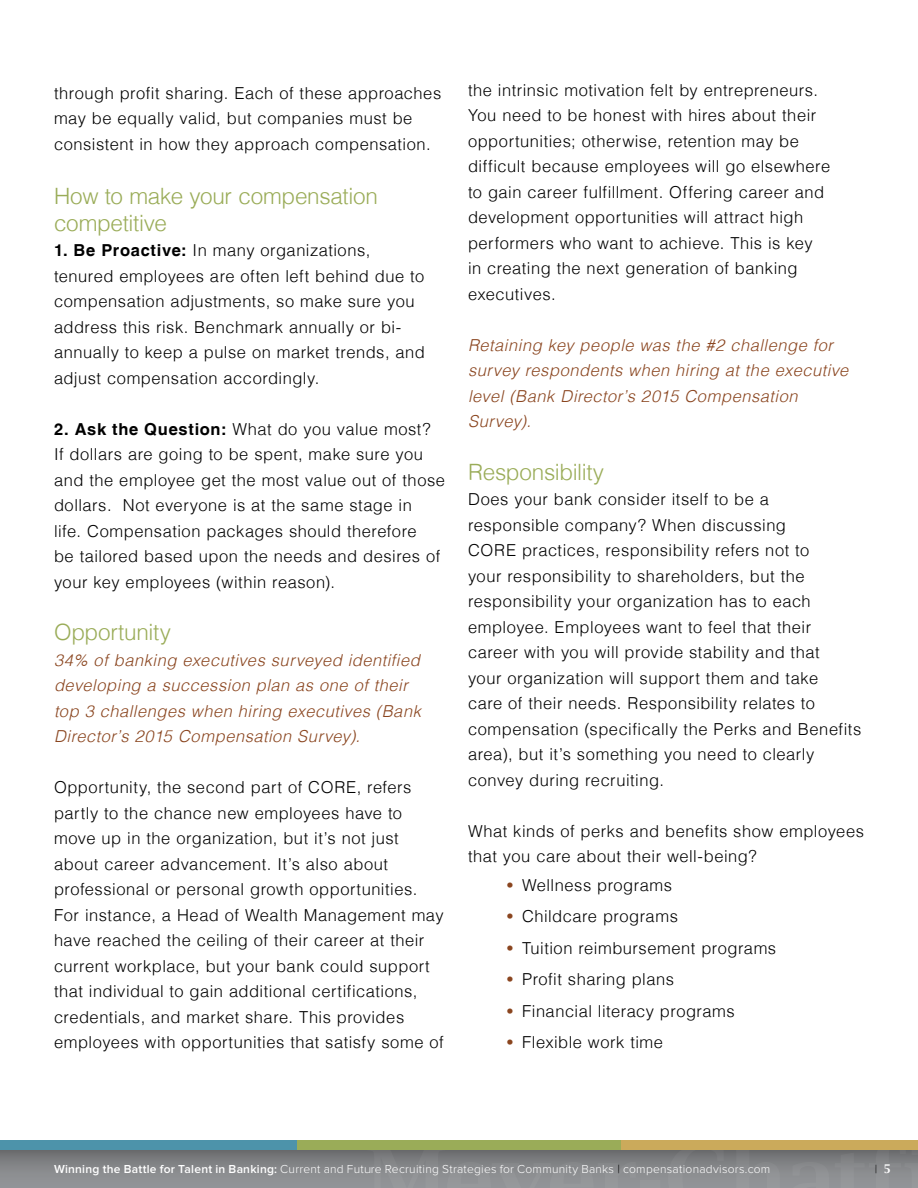
<style>
.page{position:relative;width:918px;height:1188px;background:#fff}
.page>*{position:absolute;margin:0;border:0;box-sizing:border-box;transform-origin:0 0}
.t1{font:300 22.5px/27px "Helvetica LT";letter-spacing:-.015em;color:#9aac58}
.t2{font:300 16.5px/25.5px "Helvetica LT";letter-spacing:.03em;color:#000}
.t3{font:italic 300 16.5px/25.5px "Helvetica LT";letter-spacing:.03em;color:#8a451f}
.t4{font:300 12px "Proxima Nova";letter-spacing:.02em;color:#fff}
.t5{font:300 12px "Proxima Nova";color:#000}
.s1{font-weight:700}
.s2{font-weight:400;color:#8a451f}
.s3{font-weight:600}
.s4{color:#000101}
.s5{font-family:"Lucida Bright";font-weight:600;color:#fff}
</style>
<div class="page">
<div style="left:0;top:1148px;width:918px;height:40px;background:linear-gradient(to bottom,#6d6d6f,#979a9d)"></div>
<svg style="left:367px;top:1150px;width:551px;height:38px;background:#858789"></svg>
<div style="left:618px;top:1141px;width:300px;height:9px;background:#cbaa5b"></div>
<div style="left:294px;top:1141px;width:327px;height:9px;background:#9aac58"></div>
<div style="left:0;top:1141px;width:297px;height:9px;background:#4d93aa"></div>
<p class="t2" style="left:54px;top:80px;width:389px">through profit sharing. Each of these approaches may be equally valid, but companies must be consistent in how they approach compensation.</p>
<h1 class="t1" style="left:54px;top:182px;width:326px">How to make your compensation competitive</h1>
<p class="t2" style="left:54px;top:238px;width:372px"><span class="s1">1. Be Proactive:</span> In many organizations, tenured employees are often left behind due to compensation adjustments, so make sure you address this risk. Benchmark annually or bi&shy;annually to keep a pulse on market trends, and adjust compensation accordingly.</p>
<p class="t2" style="left:54px;top:416px;width:393px"><span class="s1">2. Ask the Question:</span> What do you value most?<br>If dollars are going to be spent, make sure you and the employee get the most value out of those dollars. Not everyone is at the same stage in<br>life. Compensation packages should therefore<br>be tailored based upon the needs and desires of your key employees (within reason).</p>
<h1 class="t1" style="left:54px;top:619px;width:119px">Opportunity</h1>
<p class="t3" style="left:54px;top:647px;width:369px">34% of banking executives surveyed identified developing a succession plan as one of their top 3 challenges when hiring executives (Bank Director’s 2015 Compensation Survey).</p>
<p class="t2" style="left:54px;top:774px;width:391px">Opportunity, the second part of CORE, refers partly to the chance new employees have to move up in the organization, but it’s not just about career advancement. It’s also about professional or personal growth opportunities.<br>For instance, a Head of Wealth Management may have reached the ceiling of their career at their current workplace, but your bank could support that individual to gain additional certifications, credentials, and market share. This provides employees with opportunities that satisfy some of</p>
<p class="t2" style="left:468px;top:77px;width:364px">the intrinsic motivation felt by entrepreneurs.<br>You need to be honest with hires about their opportunities; otherwise, retention may be difficult because employees will go elsewhere to gain career fulfillment. Offering career and development opportunities will attract high performers who want to achieve. This is key<br>in creating the next generation of banking executives.</p>
<p class="t3" style="left:468px;top:332px;width:382px">Retaining key people was the #2 challenge for survey respondents when hiring at the executive level (Bank Director’s 2015 Compensation Survey).</p>
<h1 class="t1" style="left:468px;top:458px;width:138px">Responsibility</h1>
<p class="t2" style="left:468px;top:487px;width:395px">Does your bank consider itself to be a responsible company? When discussing<br>CORE practices, responsibility refers not to<br>your responsibility to shareholders, but the responsibility your organization has to each employee. Employees want to feel that their career with you will provide stability and that<br>your organization will support them and take<br>care of their needs. Responsibility relates to compensation (specifically the Perks and Benefits area), but it’s something you need to clearly convey during recruiting.</p>
<p class="t2" style="left:468px;top:818px;width:398px">What kinds of perks and benefits show employees that you care about their well-being?</p>
<p class="t2" style="left:507px;top:872px;width:167px"><span class="s2">•</span> Wellness programs</p>
<p class="t2" style="left:507px;top:903px;width:172px"><span class="s2">•</span> Childcare programs</p>
<p class="t2" style="left:507px;top:935px;width:271px"><span class="s2">•</span> Tuition reimbursement programs</p>
<p class="t2" style="left:507px;top:966px;width:169px"><span class="s2">•</span> Profit sharing plans</p>
<p class="t2" style="left:507px;top:998px;width:229px"><span class="s2">•</span> Financial literacy programs</p>
<p class="t2" style="left:507px;top:1029px;width:158px"><span class="s2">•</span> Flexible work time</p>
<p class="t4" style="left:54px;top:1164px;width:718px"><span class="s3">Winning the Battle for Talent in Banking:</span> Current and Future Recruiting Strategies for Community Banks <span class="s4">|</span> compensationadvisors.com</p>
<p class="t5" style="left:875px;top:1164px;width:18px">| <span class="s5">5</span></p>
</div>
